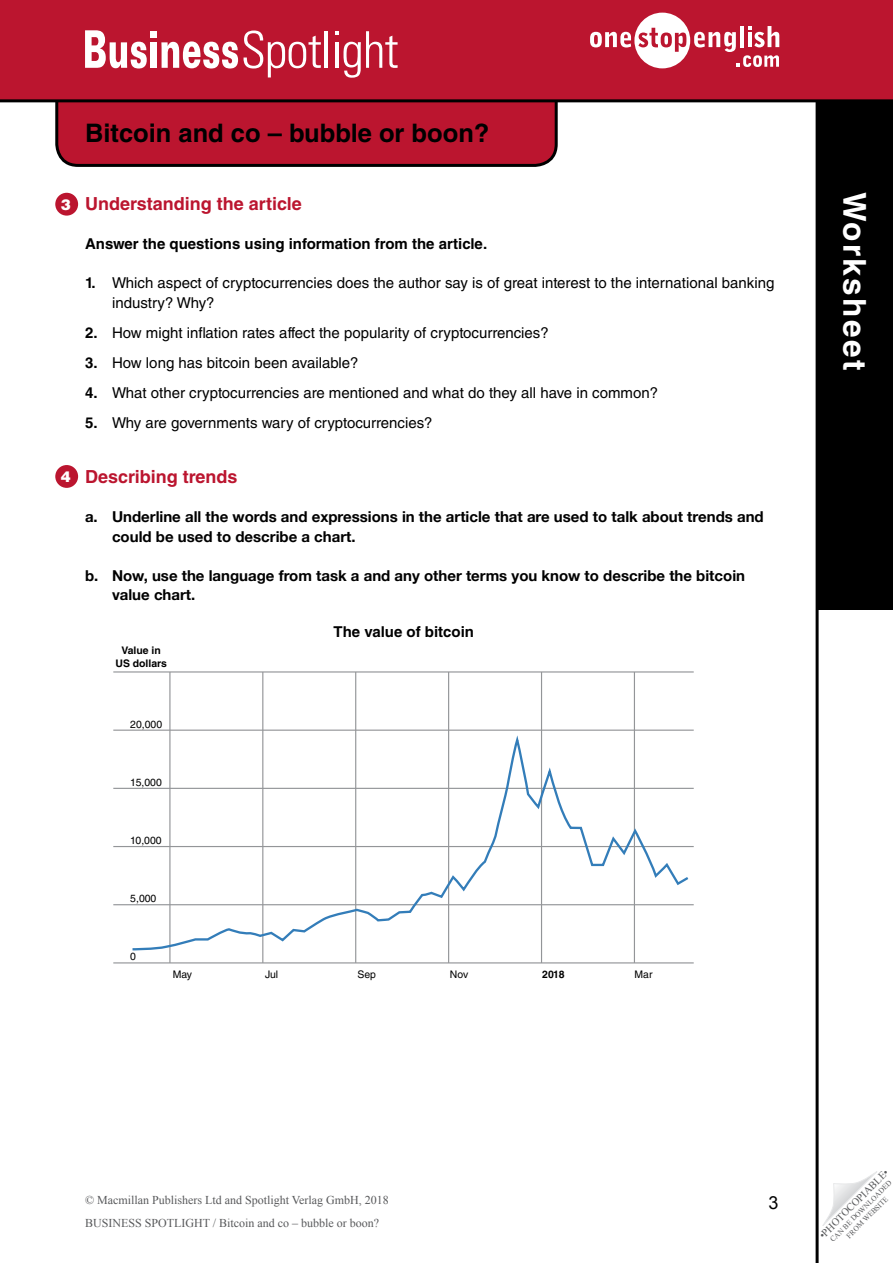
<style>
.page{position:relative;width:893px;height:1263px;background:#fff}
.page>*{position:absolute;margin:0;border:0;box-sizing:border-box;transform-origin:0 0}
.t1{font:700 31.5px "Helvetica LT Std";letter-spacing:.08em;color:#fff}
.t2{font:700 25.5px "Helvetica LT Std";color:#000}
.t3{font:700 25.5px "Arial";color:#000}
._10pt_worksheet{font:700 18px "Helvetica LT Std";color:#bb152f}
._12pt_title{font:700 18px "Helvetica LT Std";color:#bb152f}
.t4{font:18px "Arial";color:#000}
.t5{font:15px/19.5px "Helvetica LT Std";color:#000}
.No_Spacing{font:700 15px/19.5px "Helvetica Neue";color:#000}
._10pt_worksheet-2{font:700 15px "Helvetica LT Std";color:#000}
._10pt_WorksheetNumbe{font:700 15px "Helvetica LT Std";color:#000}
._10t_numbers{font:900 15px "Helvetica LT Std";color:#fff}
.t6{font:12px/23px "Times New Roman";color:#58595b}
.t7{font:10.5px "Helvetica LT Std";color:#000}
.t8{font:700 10.5px/12.6px "Helvetica LT Std";color:#000;text-align:center}
.t9{font:10.5px "Times New Roman";color:#58595b}
.t10{font:7.5px/9px "Times New Roman";color:#58595b;text-align:center}
.s1{font-weight:700}
</style>
<div class="page">
<svg style="left:822px;top:1171px;width:55px;height:55px"></svg>
<div style="left:819px;top:99px;width:74px;height:511px;background:#000"></div>
<hr style="left:816px;top:99px;width:3px;height:1164px;background:#000">
<svg style="left:55px;top:102px;width:503px;height:65px;background:#af152d"></svg>
<div style="left:0;top:0;width:893px;height:101px;background:#bb152f"></div>
<hr style="left:0;top:99px;width:893px;height:3px;background:#000">
<svg style="left:590px;top:13px;width:189px;height:55px"></svg>
<svg style="left:85px;top:30px;width:62px;height:39px"></svg>
<div style="left:150px;top:31px;width:7px;height:7px;background:#fff"></div>
<div style="left:151px;top:42px;width:6px;height:26px;background:#fff"></div>
<svg style="left:161px;top:31px;width:160px;height:46px"></svg>
<hr style="left:325px;top:31px;width:3px;height:37px;background:#fff">
<svg style="left:335px;top:31px;width:63px;height:47px"></svg>
<div style="left:55px;top:465px;width:23px;height:23px;background:#bb152f;border-radius:50%"></div>
<div style="left:55px;top:193px;width:23px;height:23px;background:#bb152f;border-radius:50%"></div>
<hr style="left:113px;top:671px;width:581px;height:1px;background:#939598">
<hr style="left:113px;top:729px;width:581px;height:2px;background:#939598">
<hr style="left:113px;top:788px;width:581px;height:1px;background:#939598">
<hr style="left:113px;top:846px;width:581px;height:1px;background:#939598">
<hr style="left:113px;top:904px;width:581px;height:1px;background:#939598">
<hr style="left:113px;top:962px;width:581px;height:1px;background:#939598">
<hr style="left:169px;top:672px;width:1px;height:291px;background:#939598">
<hr style="left:262px;top:672px;width:1px;height:291px;background:#939598">
<hr style="left:355px;top:672px;width:1px;height:291px;background:#939598">
<hr style="left:448px;top:672px;width:1px;height:291px;background:#939598">
<hr style="left:541px;top:672px;width:1px;height:291px;background:#939598">
<hr style="left:634px;top:672px;width:1px;height:291px;background:#939598">
<svg style="left:130px;top:731px;width:561px;height:220px"></svg>
<h2 class="t2" style="left:85px;top:118px;width:406px">Bitcoin and co – bubble or boon?</h2>
<h2 class="t3" style="left:85px;top:118px;width:228px">Powers i the East</h2>
<p class="_10t_numbers" style="left:61px;top:194px;width:12px">3</p>
<p class="t1" style="left:874px;top:192px;width:180px;rotate:90deg">Worksheet</p>
<p class="_10pt_worksheet" style="left:85px;top:193px;width:218px">Understanding the article</p>
<p class="_10pt_worksheet-2" style="left:85px;top:235px;width:404px">Answer the questions using information from the article.</p>
<p class="t5" style="left:112px;top:273px;width:664px;text-indent:-27px"><span class="s1">1.</span> Which aspect of cryptocurrencies does the author say is of great interest to the international banking industry? Why?</p>
<p class="t5" style="left:85px;top:322px;width:465px"><span class="s1">2.</span> How might inflation rates affect the popularity of cryptocurrencies?</p>
<p class="t5" style="left:85px;top:352px;width:275px"><span class="s1">3.</span> How long has bitcoin been available?</p>
<p class="t5" style="left:85px;top:382px;width:575px"><span class="s1">4.</span> What other cryptocurrencies are mentioned and what do they all have in common?</p>
<p class="t5" style="left:85px;top:412px;width:349px"><span class="s1">5.</span> Why are governments wary of cryptocurrencies?</p>
<p class="_12pt_title" style="left:85px;top:466px;width:154px">Describing trends</p>
<p class="No_Spacing" style="left:112px;top:507px;width:653px;text-indent:-27px">a. Underline all the words and expressions in the article that are used to talk about trends and could be used to describe a chart.</p>
<p class="No_Spacing" style="left:112px;top:566px;width:635px;text-indent:-27px">b. Now, use the language from task a and any other terms you know to describe the bitcoin value chart.</p>
<p class="_10t_numbers" style="left:61px;top:467px;width:12px">4</p>
<p class="t8" style="left:115px;top:644px;width:53px">Value in<br>US dollars</p>
<p class="t7" style="left:130px;top:718px;width:33px">20,000</p>
<p class="t7" style="left:130px;top:776px;width:33px">15,000</p>
<p class="t7" style="left:130px;top:834px;width:33px">10,000</p>
<p class="t7" style="left:130px;top:892px;width:28px">5,000</p>
<p class="t7" style="left:130px;top:950px;width:7px">0</p>
<p class="_10pt_WorksheetNumbe" style="left:334px;top:622px;width:142px">The value of bitcoin</p>
<p class="t7" style="left:173px;top:968px;width:21px">May</p>
<p class="t7" style="left:265px;top:968px;width:15px">Jul</p>
<p class="t7" style="left:357px;top:968px;width:20px">Sep</p>
<p class="t7" style="left:450px;top:968px;width:20px">Nov</p>
<p class="t8" style="left:542px;top:968px;width:24px">2018</p>
<p class="t7" style="left:635px;top:968px;width:19px">Mar</p>
<p class="t6" style="left:85px;top:1189px;width:305px">© Macmillan Publishers Ltd and Spotlight Verlag GmbH, 2018<br>BUSINESS SPOTLIGHT / Bitcoin and co – bubble or boon?</p>
<p class="t4" style="left:769px;top:1191px;width:12px">3</p>
<p class="t9" style="left:816px;top:1232px;width:95px;rotate:-45deg">•PHOTOCOPIABLE•</p>
<p class="t10" style="left:828px;top:1237px;width:85px;rotate:-45deg">CAN BE DOWNLOADED<br>FROM WEBSITE</p>
</div>
